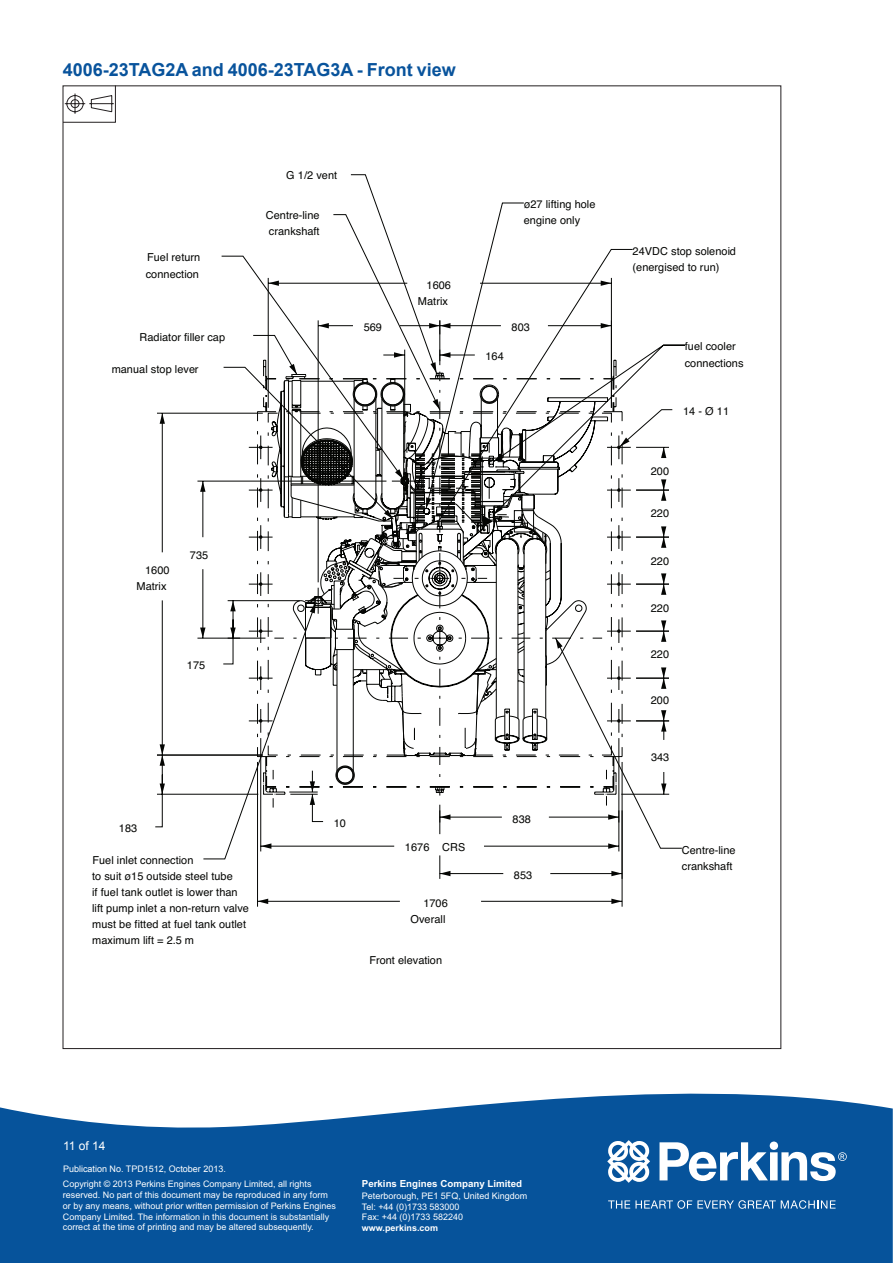
<style>
.page{position:relative;width:893px;height:1263px;background:#fff}
.page>*{position:absolute;margin:0;border:0;box-sizing:border-box;transform-origin:0 0}
.t1{font:700 18px "Arial";color:#08539c}
.t2{font:12px "Arial";color:#fff}
.t3{font:10.95px/16px "Helvetica";color:#040503}
.t4{font:700 9.75px "Arial";color:#fff}
.t5{font:9px/10.8px "Arial";color:#fff}
.t6{font:700 9px "Arial";color:#fff}
</style>
<div class="page">
<svg style="left:0;top:1093px;width:893px;height:170px;background:#1f64a5"></svg>
<svg style="left:608px;top:1200px;width:227px;height:9px;background:#4981b5"></svg>
<svg style="left:607px;top:1140px;width:43px;height:43px"></svg>
<svg style="left:659px;top:1141px;width:188px;height:40px"></svg>
<svg style="left:611px;top:899px;width:11px;height:5px"></svg>
<svg style="left:258px;top:899px;width:10px;height:5px"></svg>
<hr style="left:622px;top:762px;width:1px;height:145px;background:#040503">
<hr style="left:257px;top:762px;width:1px;height:145px;background:#040503">
<hr style="left:481px;top:901px;width:141px;height:1px;background:#040503">
<hr style="left:258px;top:901px;width:142px;height:1px;background:#040503">
<svg style="left:611px;top:871px;width:11px;height:5px"></svg>
<svg style="left:440px;top:859px;width:10px;height:20px"></svg>
<hr style="left:440px;top:873px;width:63px;height:1px;background:#040503">
<hr style="left:550px;top:873px;width:72px;height:1px;background:#040503">
<svg style="left:155px;top:412px;width:48px;height:416px"></svg>
<svg style="left:203px;top:175px;width:482px;height:684px"></svg>
<svg style="left:63px;top:85px;width:53px;height:38px"></svg>
<h1 class="t1" style="left:63px;top:59px;width:395px">4006-23TAG2A and 4006-23TAG3A - Front view</h1>
<p class="t3" style="left:146px;top:250px;width:56px">Fuel return connection</p>
<p class="t3" style="left:140px;top:329px;width:87px">Radiator filler cap</p>
<p class="t3" style="left:112px;top:361px;width:88px">manual stop lever</p>
<p class="t3" style="left:286px;top:167px;width:53px">G 1/2 vent</p>
<p class="t3" style="left:266px;top:207px;width:55px">Centre-line crankshaft</p>
<p class="t3" style="left:364px;top:320px;width:20px">569</p>
<p class="t3" style="left:427px;top:277px;width:26px">1606</p>
<p class="t3" style="left:418px;top:293px;width:32px">Matrix</p>
<p class="t3" style="left:524px;top:197px;width:73px">ø27 lifting hole engine only</p>
<p class="t3" style="left:512px;top:320px;width:20px">803</p>
<p class="t3" style="left:485px;top:349px;width:20px">164</p>
<p class="t3" style="left:145px;top:562px;width:26px">1600</p>
<p class="t3" style="left:137px;top:578px;width:31px">Matrix</p>
<p class="t3" style="left:190px;top:547px;width:20px">735</p>
<p class="t3" style="left:187px;top:658px;width:20px">175</p>
<p class="t3" style="left:520px;top:515px;width:9px">A</p>
<p class="t3" style="left:119px;top:821px;width:20px">183</p>
<p class="t3" style="left:92px;top:853px;width:158px">Fuel inlet connection<br>to suit ø15 outside steel tube<br>if fuel tank outlet is lower than lift pump inlet a non-return valve must be fitted at fuel tank outlet maximum lift = 2.5 m</p>
<p class="t3" style="left:334px;top:815px;width:14px">10</p>
<p class="t3" style="left:405px;top:840px;width:62px">1676 CRS</p>
<p class="t3" style="left:423px;top:895px;width:26px">1706</p>
<p class="t3" style="left:411px;top:911px;width:36px">Overall</p>
<p class="t3" style="left:369px;top:953px;width:74px">Front elevation</p>
<p class="t3" style="left:513px;top:811px;width:20px">838</p>
<p class="t3" style="left:514px;top:867px;width:20px">853</p>
<p class="t3" style="left:633px;top:243px;width:105px">24VDC stop solenoid (energised to run)</p>
<p class="t3" style="left:685px;top:339px;width:60px">fuel cooler connections</p>
<p class="t3" style="left:683px;top:403px;width:48px">14 - Ø 11</p>
<p class="t3" style="left:651px;top:464px;width:20px">200</p>
<p class="t3" style="left:651px;top:505px;width:20px">220</p>
<p class="t3" style="left:651px;top:553px;width:20px">220</p>
<p class="t3" style="left:651px;top:600px;width:20px">220</p>
<p class="t3" style="left:651px;top:646px;width:20px">220</p>
<p class="t3" style="left:651px;top:692px;width:20px">200</p>
<p class="t3" style="left:651px;top:750px;width:20px">343</p>
<p class="t3" style="left:682px;top:842px;width:55px">Centre-line crankshaft</p>
<p class="t2" style="left:63px;top:1139px;width:44px">11 of 14</p>
<p class="t5" style="left:63px;top:1163px;width:164px">Publication No. TPD1512, October 2013.</p>
<p class="t5" style="left:63px;top:1178px;width:275px">Copyright © 2013 Perkins Engines Company Limited, all rights reserved. No part of this document may be reproduced in any form or by any means, without prior written permission of Perkins Engines Company Limited. The information in this document is substantially correct at the time of printing and may be altered subsequently.</p>
<p class="t4" style="left:362px;top:1178px;width:162px">Perkins Engines Company Limited</p>
<p class="t5" style="left:362px;top:1190px;width:167px">Peterborough, PE1 5FQ, United Kingdom<br>Tel: +44 (0)1733 583000<br>Fax: +44 (0)1733 582240</p>
<p class="t6" style="left:362px;top:1222px;width:78px">www.perkins.com</p>
</div>
